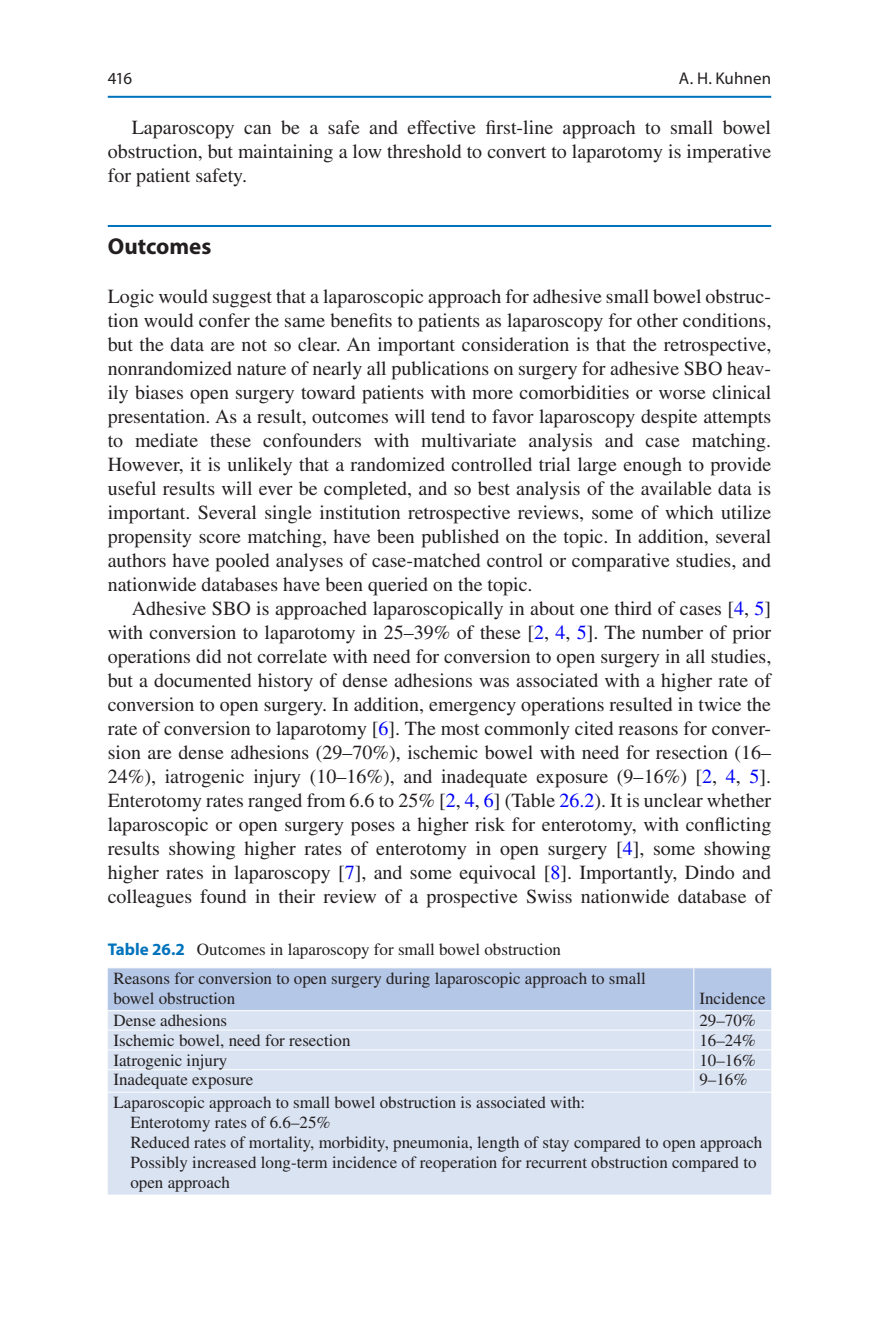
<style>
.page{position:relative;width:879px;height:1333px;background:#fff}
.page>*{position:absolute;margin:0;border:0;box-sizing:border-box;transform-origin:0 0}
.t1{font:700 23px "Vbqrwj Myriad Pro";color:#231f20}
.t2{font:20px/24px "Xgbsxk Times LT Std";color:#231f20;text-align:justify}
.t3{font:17px/20px "Xgbsxk Times LT Std";color:#231f20}
.t4{font:17px "Lvrmym Myriad Pro";letter-spacing:.005em;color:#231f20}
.t5{font:17px "Mckbnp Myriad Pro";color:#231f20}
.s1{color:#0000fa}
.s2{font-family:"Vbqrwj Myriad Pro";font-weight:700;color:#0073bc}
</style>
<div class="page">
<hr style="left:108px;top:225px;width:663px;height:2px;background:#0073bc">
<div style="left:108px;top:1092px;width:663px;height:102px;background:#d9e3f2"></div>
<svg style="left:108px;top:968px;width:663px;height:123px;background:#cedaee"></svg>
<hr style="left:108px;top:96px;width:663px;height:2px;background:#0073bc">
<p class="t4" style="left:679px;top:68px;width:94px">A. H. Kuhnen</p>
<p class="t5" style="left:108px;top:68px;width:26px">416</p>
<p class="t2" style="left:108px;top:116px;width:665px;text-indent:24px">Laparoscopy can be a safe and effective first-line approach to small bowel obstruction, but maintaining a low threshold to convert to laparotomy is imperative for patient safety.</p>
<p class="t1" style="left:108px;top:232px;width:105px">Outcomes</p>
<p class="t2" style="left:108px;top:284px;width:665px">Logic would suggest that a laparoscopic approach for adhesive small bowel obstruc&shy;tion would confer the same benefits to patients as laparoscopy for other conditions, but the data are not so clear. An important consideration is that the retrospective, nonrandomized nature of nearly all publications on surgery for adhesive SBO heav&shy;ily biases open surgery toward patients with more comorbidities or worse clinical presentation. As a result, outcomes will tend to favor laparoscopy despite attempts to mediate these confounders with multivariate analysis and case matching.<br>However, it is unlikely that a randomized controlled trial large enough to provide useful results will ever be completed, and so best analysis of the available data is important. Several single institution retrospective reviews, some of which utilize propensity score matching, have been published on the topic. In addition, several authors have pooled analyses of case-matched control or comparative studies, and nationwide databases have been queried on the topic.</p>
<p class="t2" style="left:108px;top:596px;width:665px;text-indent:24px">Adhesive SBO is approached laparoscopically in about one third of cases [<span class="s1">4</span>, <span class="s1">5</span>] with conversion to laparotomy in 25–39% of these [<span class="s1">2</span>, <span class="s1">4</span>, <span class="s1">5</span>]. The number of prior operations did not correlate with need for conversion to open surgery in all studies, but a documented history of dense adhesions was associated with a higher rate of conversion to open surgery. In addition, emergency operations resulted in twice the rate of conversion to laparotomy [<span class="s1">6</span>]. The most commonly cited reasons for conver&shy;sion are dense adhesions (29–70%), ischemic bowel with need for resection (16– 24%), iatrogenic injury (10–16%), and inadequate exposure (9–16%) [<span class="s1">2</span>, <span class="s1">4</span>, <span class="s1">5</span>].<br>Enterotomy rates ranged from 6.6 to 25% [<span class="s1">2</span>, <span class="s1">4</span>, <span class="s1">6</span>] (Table <span class="s1">26.2</span>). It is unclear whether laparoscopic or open surgery poses a higher risk for enterotomy, with conflicting results showing higher rates of enterotomy in open surgery [<span class="s1">4</span>], some showing higher rates in laparoscopy [<span class="s1">7</span>], and some equivocal [<span class="s1">8</span>]. Importantly, Dindo and colleagues found in their review of a prospective Swiss nationwide database of</p>
<p class="t3" style="left:113px;top:935px;width:534px;line-height:28.8px;text-indent:-6px"><span class="s2">Table 26.2</span> Outcomes in laparoscopy for small bowel obstruction<br>Reasons for conversion to open surgery during laparoscopic approach to small</p>
<p class="t3" style="left:113px;top:988px;width:123px">bowel obstruction</p>
<p class="t3" style="left:699px;top:988px;width:68px">Incidence</p>
<p class="t3" style="left:113px;top:1010px;width:115px">Dense adhesions</p>
<p class="t3" style="left:699px;top:1010px;width:58px">29–70%</p>
<p class="t3" style="left:113px;top:1029px;width:239px">Ischemic bowel, need for resection</p>
<p class="t3" style="left:699px;top:1029px;width:58px">16–24%</p>
<p class="t3" style="left:113px;top:1049px;width:115px">Iatrogenic injury</p>
<p class="t3" style="left:699px;top:1049px;width:58px">10–16%</p>
<p class="t3" style="left:113px;top:1069px;width:141px">Inadequate exposure</p>
<p class="t3" style="left:699px;top:1069px;width:50px">9–16%</p>
<p class="t3" style="left:130px;top:1091px;width:633px;text-indent:-17px">Laparoscopic approach to small bowel obstruction is associated with:<br>Enterotomy rates of 6.6–25%<br>Reduced rates of mortality, morbidity, pneumonia, length of stay compared to open approach Possibly increased long-term incidence of reoperation for recurrent obstruction compared to open approach</p>
</div>
